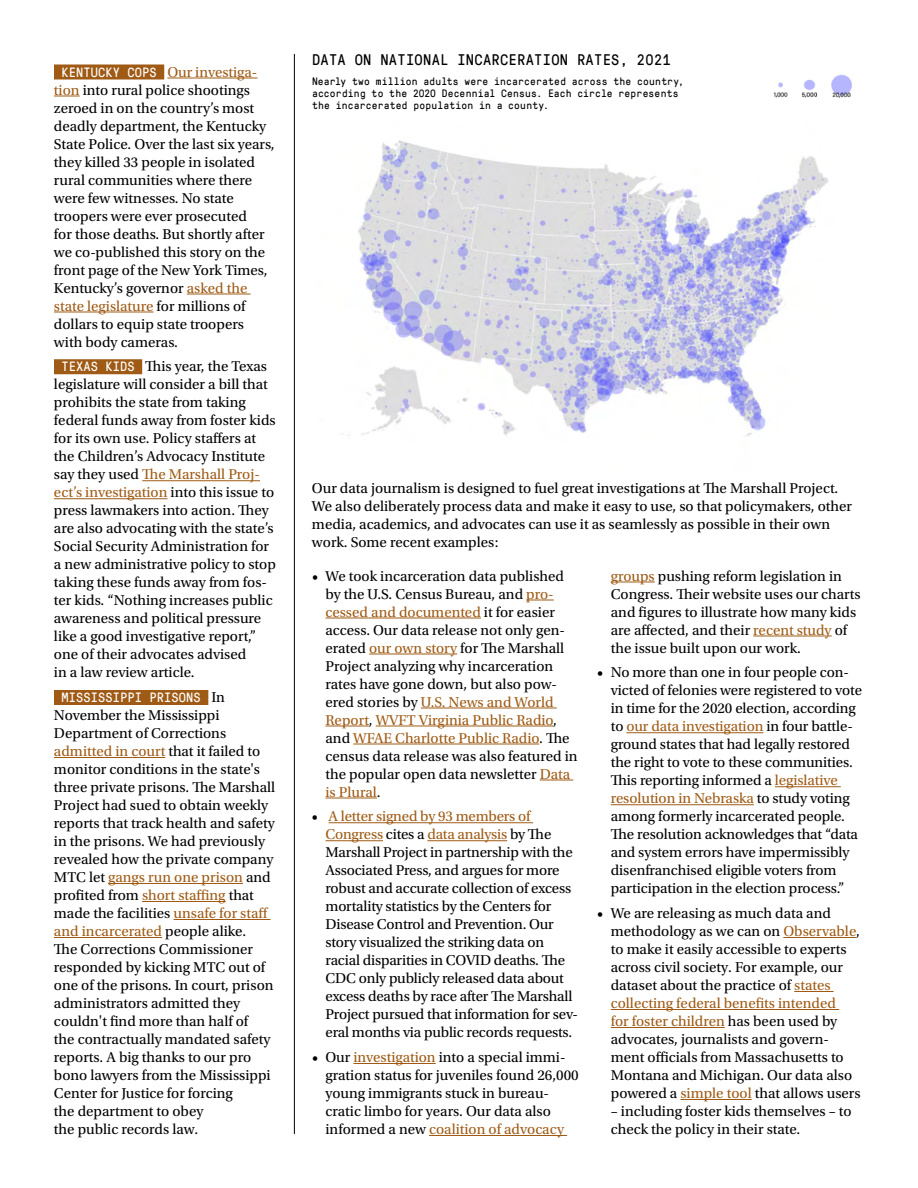
<style>
.page{position:relative;width:918px;height:1188px;background:#fff}
.page>*{position:absolute;margin:0;border:0;box-sizing:border-box;transform-origin:0 0}
.t1{font:15px/18px "Utopia Std";color:#000}
.t2{font:15px "GT Pressura Mono";letter-spacing:.02em;color:#000}
.t3{font:13.2px "GT Pressura Mono";letter-spacing:.01em;color:#fff}
.t4{font:10.5px/12px "GT Pressura Mono";letter-spacing:.025em;color:#000}
.s1{font-family:"GT Pressura Mono";font-size:13.2px;color:#fff}
.s2{color:#9f5b15}
.s3{font-family:"Utopia Std";font-size:15px;color:#000}
</style>
<div class="page">
<img style="left:342px;top:140px;width:486px;height:297px">
<div style="left:54px;top:64px;width:110px;height:16px;background:#9f5b15"></div>
<hr style="left:167px;top:78px;width:91px;height:1px;background:#9f5b15">
<svg style="left:54px;top:96px;width:26px;height:1px"></svg>
<hr style="left:187px;top:294px;width:64px;height:1px;background:#9f5b15">
<hr style="left:54px;top:312px;width:100px;height:1px;background:#9f5b15">
<div style="left:54px;top:359px;width:88px;height:15px;background:#9f5b15"></div>
<hr style="left:142px;top:480px;width:118px;height:1px;background:#9f5b15">
<hr style="left:54px;top:498px;width:114px;height:1px;background:#9f5b15">
<div style="left:54px;top:690px;width:154px;height:15px;background:#9f5b15"></div>
<hr style="left:54px;top:757px;width:111px;height:1px;background:#9f5b15">
<hr style="left:108px;top:883px;width:135px;height:1px;background:#9f5b15">
<hr style="left:142px;top:901px;width:84px;height:1px;background:#9f5b15">
<hr style="left:174px;top:919px;width:96px;height:1px;background:#9f5b15">
<hr style="left:54px;top:937px;width:108px;height:1px;background:#9f5b15">
<img style="left:831px;top:74px;width:21px;height:24px">
<img style="left:802px;top:79px;width:16px;height:19px">
<img style="left:773px;top:82px;width:15px;height:16px">
<svg style="left:526px;top:600px;width:28px;height:1px"></svg>
<hr style="left:326px;top:618px;width:155px;height:1px;background:#9f5b15">
<hr style="left:369px;top:654px;width:88px;height:1px;background:#9f5b15">
<hr style="left:421px;top:708px;width:136px;height:1px;background:#9f5b15">
<hr style="left:326px;top:726px;width:43px;height:1px;background:#9f5b15">
<hr style="left:376px;top:726px;width:177px;height:1px;background:#9f5b15">
<hr style="left:353px;top:744px;width:186px;height:1px;background:#9f5b15">
<hr style="left:540px;top:780px;width:33px;height:1px;background:#9f5b15">
<hr style="left:326px;top:798px;width:51px;height:1px;background:#9f5b15">
<hr style="left:329px;top:822px;width:204px;height:1px;background:#9f5b15">
<hr style="left:326px;top:840px;width:57px;height:1px;background:#9f5b15">
<hr style="left:427px;top:840px;width:80px;height:1px;background:#9f5b15">
<hr style="left:353px;top:1063px;width:83px;height:1px;background:#9f5b15">
<hr style="left:429px;top:1135px;width:138px;height:1px;background:#9f5b15">
<hr style="left:611px;top:582px;width:44px;height:1px;background:#9f5b15">
<hr style="left:753px;top:636px;width:79px;height:1px;background:#9f5b15">
<hr style="left:626px;top:732px;width:137px;height:1px;background:#9f5b15">
<hr style="left:775px;top:786px;width:66px;height:1px;background:#9f5b15">
<hr style="left:611px;top:804px;width:143px;height:1px;background:#9f5b15">
<hr style="left:783px;top:937px;width:73px;height:1px;background:#9f5b15">
<hr style="left:794px;top:991px;width:40px;height:1px;background:#9f5b15">
<hr style="left:611px;top:1009px;width:228px;height:1px;background:#9f5b15">
<hr style="left:611px;top:1027px;width:114px;height:1px;background:#9f5b15">
<hr style="left:681px;top:1099px;width:71px;height:1px;background:#9f5b15">
<hr style="left:294px;top:54px;width:1px;height:1080px;background:#000">
<p class="t1" style="left:54px;top:63px;width:222px;text-indent:7px"><span class="s1">KENTUCKY COPS</span> <span class="s2">Our investiga&shy;tion</span> into rural police shootings zeroed in on the country’s most deadly department, the Kentucky<br>State Police. Over the last six years, they killed 33 people in isolated rural communities where there were few witnesses. No state troopers were ever prosecuted<br>for those deaths. But shortly after we co-published this story on the front page of the New York Times,<br>Kentucky’s governor <span class="s2">asked the state legislature</span> for millions of dollars to equip state troopers with body cameras.</p>
<p class="t1" style="left:54px;top:358px;width:223px;text-indent:7px"><span class="s1">TEXAS KIDS</span> This year, the Texas legislature will consider a bill that prohibits the state from taking federal funds away from foster kids for its own use. Policy staffers at the Children’s Advocacy Institute say they used <span class="s2">The Marshall Proj&shy;ect’s investigation</span> into this issue to press lawmakers into action. They are also advocating with the state’s Social Security Administration for a new administrative policy to stop taking these funds away from fos&shy;ter kids. “Nothing increases public awareness and political pressure like a good investigative report,” one of their advocates advised<br>in a law review article.</p>
<p class="t3" style="left:61px;top:688px;width:165px">MISSISSIPPI PRISONS <span class="s3">In</span></p>
<p class="t1" style="left:54px;top:706px;width:223px">November the Mississippi<br>Department of Corrections <span class="s2">admitted in court</span> that it failed to monitor conditions in the state's three private prisons. The Marshall<br>Project had sued to obtain weekly reports that track health and safety in the prisons. We had previously revealed how the private company<br>MTC let <span class="s2">gangs run one prison</span> and profited from <span class="s2">short staffing</span> that made the facilities <span class="s2">unsafe for staff and incarcerated</span> people alike.<br>The Corrections Commissioner responded by kicking MTC out of one of the prisons. In court, prison administrators admitted they couldn't find more than half of<br>the contractually mandated safety reports. A big thanks to our pro bono lawyers from the Mississippi<br>Center for Justice for forcing<br>the department to obey<br>the public records law.</p>
<p class="t2" style="left:312px;top:49px;width:360px">DATA ON NATIONAL INCARCERATION RATES, 2021</p>
<p class="t4" style="left:312px;top:75px;width:373px">Nearly two million adults were incarcerated across the country, according to the 2020 Decennial Census. Each circle represents the incarcerated population in a county.</p>
<p class="t1" style="left:312px;top:480px;width:542px">Our data journalism is designed to fuel great investigations at The Marshall Project.<br>We also deliberately process data and make it easy to use, so that policymakers, other media, academics, and advocates can use it as seamlessly as possible in their own work. Some recent examples:</p>
<p class="t1" style="left:325px;top:567px;width:254px;text-indent:-13px">• We took incarceration data published by the U.S. Census Bureau, and <span class="s2">pro&shy;cessed and documented</span> it for easier access. Our data release not only gen&shy;erated <span class="s2">our own story</span> for The Marshall Project analyzing why incarceration rates have gone down, but also pow&shy;ered stories by <span class="s2">U.S. News and World Report</span>, <span class="s2">WVFT Virginia Public Radio</span>, and <span class="s2">WFAE Charlotte Public Radio</span>. The census data release was also featured in the popular open data newsletter <span class="s2">Data is Plural</span>.</p>
<p class="t1" style="left:325px;top:808px;width:254px;text-indent:-14px">• <span class="s2">A letter signed by 93 members of Congress</span> cites a <span class="s2">data analysis</span> by The Marshall Project in partnership with the Associated Press, and argues for more robust and accurate collection of excess mortality statistics by the Centers for Disease Control and Prevention. Our story visualized the striking data on racial disparities in COVID deaths. The CDC only publicly released data about excess deaths by race after The Marshall Project pursued that information for sev&shy;eral months via public records requests.</p>
<p class="t1" style="left:326px;top:1048px;width:255px;text-indent:-14px">• Our <span class="s2">investigation</span> into a special immi&shy;gration status for juveniles found 26,000 young immigrants stuck in bureau&shy;cratic limbo for years. Our data also informed a new <span class="s2">coalition of advocacy</span></p>
<p class="t1" style="left:611px;top:567px;width:251px"><span class="s2">groups</span> pushing reform legislation in Congress. Their website uses our charts and figures to illustrate how many kids are affected, and their <span class="s2">recent study</span> of the issue built upon our work.</p>
<p class="t1" style="left:611px;top:664px;width:253px;text-indent:-14px">• No more than one in four people con&shy;victed of felonies were registered to vote in time for the 2020 election, according to <span class="s2">our data investigation</span> in four battle&shy;ground states that had legally restored the right to vote to these communities.<br>This reporting informed a <span class="s2">legislative resolution in Nebraska</span> to study voting among formerly incarcerated people.<br>The resolution acknowledges that “data and system errors have impermissibly disenfranchised eligible voters from participation in the election process.”</p>
<p class="t1" style="left:611px;top:904px;width:251px;text-indent:-14px">• We are releasing as much data and methodology as we can on <span class="s2">Observable</span>, to make it easily accessible to experts across civil society. For example, our dataset about the practice of <span class="s2">states collecting federal benefits intended<br>for foster children</span> has been used by advocates, journalists and govern&shy;ment officials from Massachusetts to Montana and Michigan. Our data also powered a <span class="s2">simple tool</span> that allows users</p>
<p class="t1" style="left:611px;top:1102px;width:242px">– including foster kids themselves – to check the policy in their state.</p>
</div>
